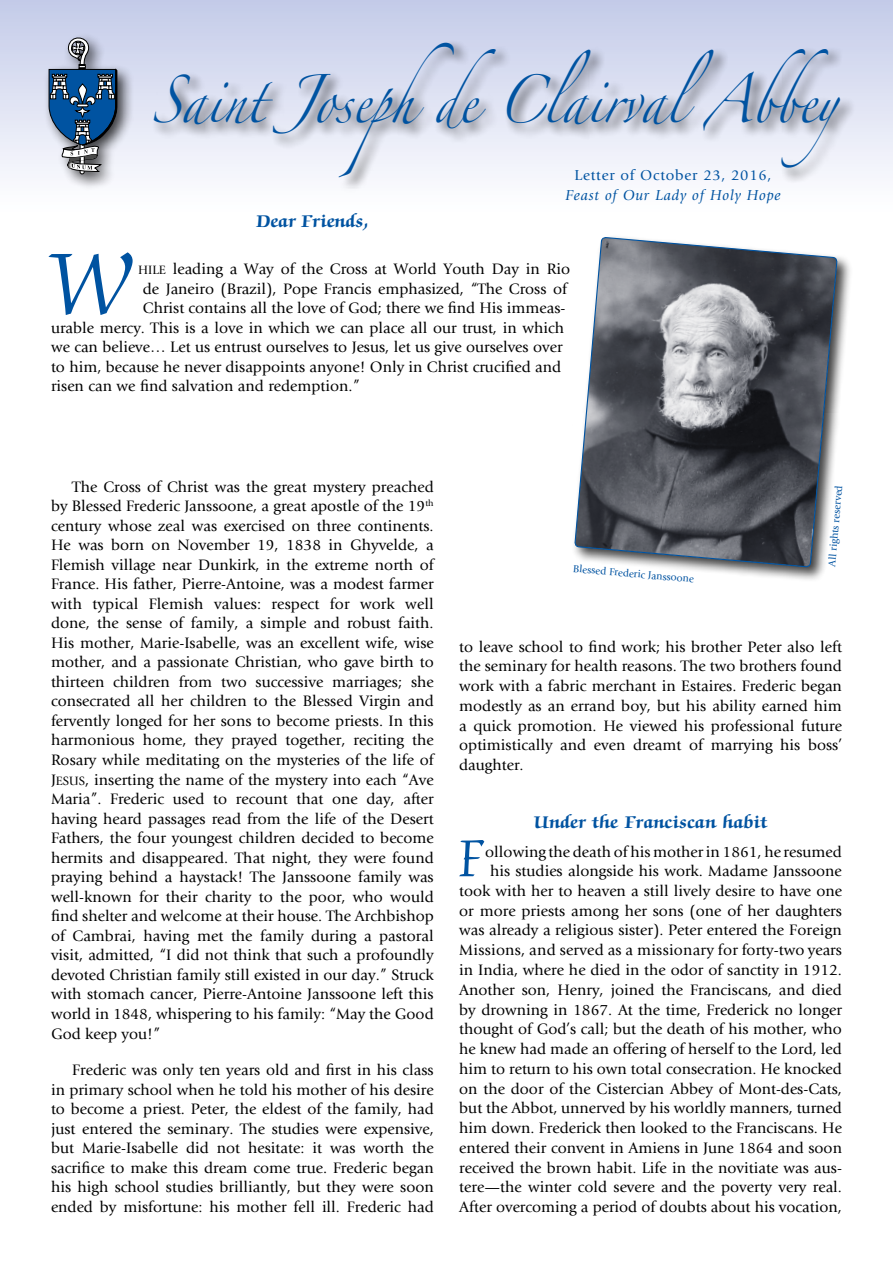
<style>
.page{position:relative;width:893px;height:1263px;background:#fff}
.page>*{position:absolute;margin:0;border:0;box-sizing:border-box;transform-origin:0 0}
.t1{font:100.2px "Zapf Chancery Std";color:#0053a1;scale:.91 1}
.t2{font:60px "Zapf Chancery Std";color:#0053a1;scale:.91 1}
.t3{font:43.2px "Zapfino";color:#0053a1;scale:.83 1}
.t4{font:700 19.5px "Zapf Chancery Std";letter-spacing:.015em;color:#0053a1}
.t5{font:15.75px/19.5px "Giovanni";color:#000;text-align:justify}
.t6{font:italic 15px "Giovanni";letter-spacing:.05em;color:#0053a1}
.t7{font:15px "Giovanni";letter-spacing:.05em;color:#0053a1}
.t8{font:10.5px "Giovanni";color:#0053a1}
.s1{font-family:"Giovanni Book SC800";font-size:12.6px}
.s2{font-family:"Giovanni Book SC800"}
</style>
<div class="page">
<div style="left:0;top:0;width:893px;height:213px;background:linear-gradient(to bottom,#c3cbe8,#fff)"></div>
<div style="left:151px;top:39px;width:705px;height:154px;background:#000;opacity:.75"></div>
<div style="left:43px;top:33px;width:92px;height:158px;background:#000;opacity:.75"></div>
<svg style="left:49px;top:38px;width:68px;height:136px;background:#6984a2"></svg>
<div style="left:571px;top:234px;width:282px;height:349px;background:#000;opacity:.75"></div>
<svg style="left:574px;top:236px;width:264px;height:332px;background:#6f7278"></svg>
<h3 class="t3" style="left:152px;top:82px;width:873px">Saint Josephde ClairvalAbbey</h3>
<p class="t7" style="left:574px;top:167px;width:198px">Letter of October 23, 2016,</p>
<p class="t6" style="left:565px;top:187px;width:217px">Feast of Our Lady of Holy Hope</p>
<p class="t4" style="left:256px;top:211px;width:114px">Dear Friends,</p>
<h1 class="t1" style="left:51px;top:232px;width:90px">W</h1>
<p class="t5" style="left:138px;top:260px;width:433px"><span class="s1">HILE</span> leading a Way of the Cross at World Youth Day in Rio</p>
<p class="t5" style="left:143px;top:279px;width:426px">de Janeiro (Brazil), Pope Francis emphasized, “The Cross of</p>
<p class="t5" style="left:143px;top:299px;width:424px">Christ contains all the love of God; there we find His immeas-</p>
<p class="t5" style="left:51px;top:318px;width:515px">urable mercy. This is a love in which we can place all our trust, in which</p>
<p class="t5" style="left:51px;top:338px;width:513px">we can believe… Let us entrust ourselves to Jesus, let us give ourselves over</p>
<p class="t5" style="left:51px;top:357px;width:512px">to him, because he never disappoints anyone! Only in Christ crucified and</p>
<p class="t5" style="left:51px;top:377px;width:310px">risen can we find salvation and redemption.”</p>
<p class="t5" style="left:51px;top:477px;width:384px;text-indent:21px">The Cross of Christ was the great mystery preached by Blessed Frederic Janssoone, a great apostle of the 19<sup>th </sup>century whose zeal was exercised on three continents.<br>He was born on November 19, 1838 in Ghyvelde, a Flemish village near Dunkirk, in the extreme north of France. His father, Pierre-Antoine, was a modest farmer with typical Flemish values: respect for work well done, the sense of family, a simple and robust faith.<br>His mother, Marie-Isabelle, was an excellent wife, wise mother, and a passionate Christian, who gave birth to thirteen children from two successive marriages; she consecrated all her children to the Blessed Virgin and fervently longed for her sons to become priests. In this harmonious home, they prayed together, reciting the Rosary while meditating on the mysteries of the life of <span class="s2">J</span><span class="s1">ESUS</span>, inserting the name of the mystery into each “Ave Maria”. Frederic used to recount that one day, after having heard passages read from the life of the Desert Fathers, the four youngest children decided to become hermits and disappeared. That night, they were found praying behind a haystack! The Janssoone family was well-known for their charity to the poor, who would find shelter and welcome at their house. The Archbishop of Cambrai, having met the family during a pastoral visit, admitted, “I did not think that such a profoundly devoted Christian family still existed in our day.” Struck with stomach cancer, Pierre-Antoine Janssoone left this world in 1848, whispering to his family: “May the Good God keep you!”</p>
<p class="t5" style="left:51px;top:1060px;width:384px;text-indent:21px">Frederic was only ten years old and first in his class in primary school when he told his mother of his desire to become a priest. Peter, the eldest of the family, had just entered the seminary. The studies were expensive, but Marie-Isabelle did not hesitate: it was worth the sacrifice to make this dream come true. Frederic began his high school studies brilliantly, but they were soon ended by misfortune: his mother fell ill. Frederic had</p>
<p class="t8" style="left:574px;top:562px;width:123px;rotate:5deg">Blessed Frederic Janssoone</p>
<p class="t8" style="left:826px;top:566px;width:83px;rotate:-85deg">All rights reserved</p>
<p class="t5" style="left:459px;top:637px;width:384px">to leave school to find work; his brother Peter also left the seminary for health reasons. The two brothers found work with a fabric merchant in Estaires. Frederic began modestly as an errand boy, but his ability earned him a quick promotion. He viewed his professional future optimistically and even dreamt of marrying his boss’ daughter.</p>
<p class="t4" style="left:534px;top:812px;width:235px">Under the Franciscan habit</p>
<h2 class="t2" style="left:459px;top:827px;width:28px">F</h2>
<p class="t5" style="left:459px;top:842px;width:384px;text-align:right">ollowing the death of his mother in 1861, he resumed<br>his studies alongside his work. Madame Janssoone took with her to heaven a still lively desire to have one or more priests among her sons (one of her daughters was already a religious sister). Peter entered the Foreign Missions, and served as a missionary for forty-two years in India, where he died in the odor of sanctity in 1912.<br>Another son, Henry, joined the Franciscans, and died by drowning in 1867. At the time, Frederick no longer thought of God’s call; but the death of his mother, who he knew had made an offering of herself to the Lord, led him to return to his own total consecration. He knocked on the door of the Cistercian Abbey of Mont-des-Cats, but the Abbot, unnerved by his worldly manners, turned him down. Frederick then looked to the Franciscans. He entered their convent in Amiens in June 1864 and soon received the brown habit. Life in the novitiate was aus&shy;tere—the winter cold severe and the poverty very real.<br>After overcoming a period of doubts about his vocation,</p>
</div>
